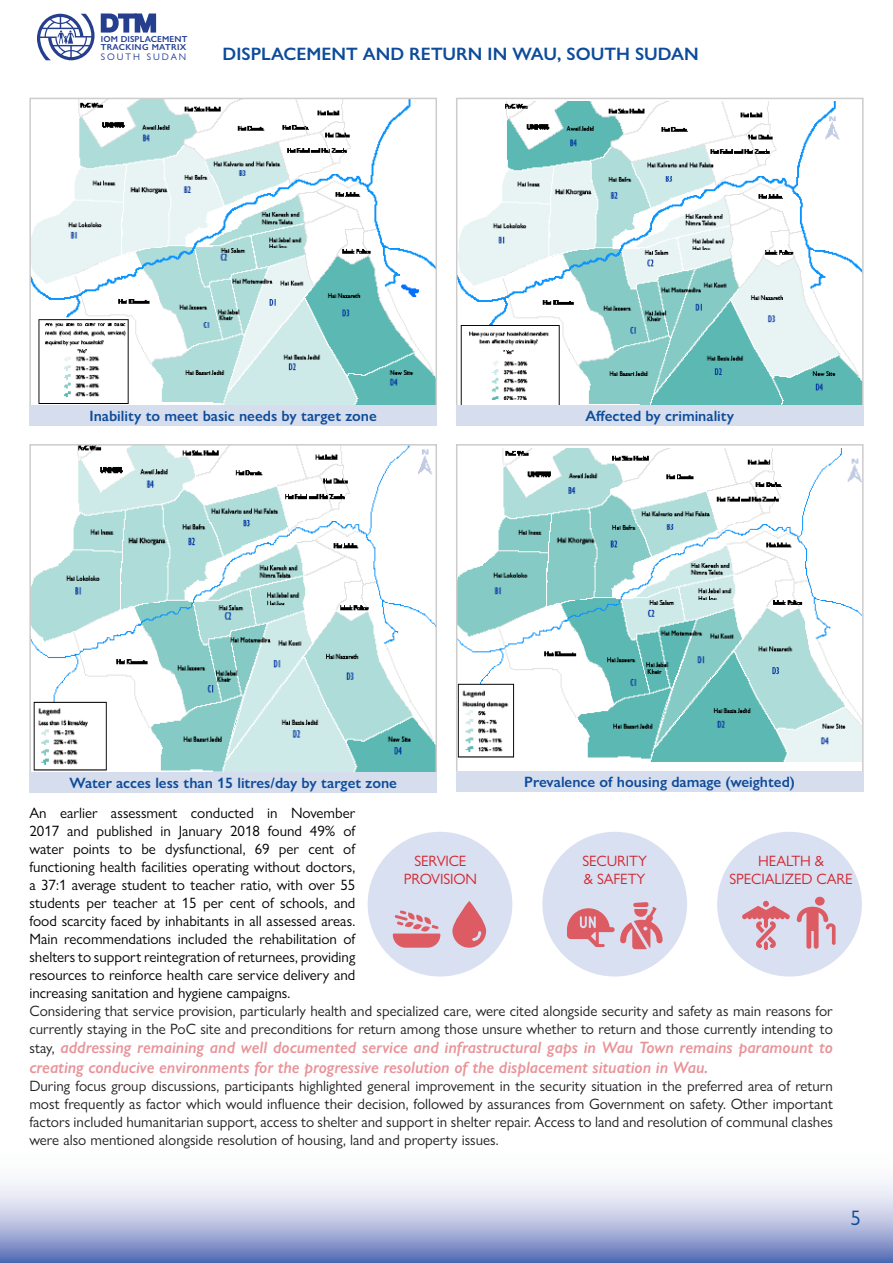
<style>
.page{position:relative;width:893px;height:1263px;background:#fff}
.page>*{position:absolute;margin:0;border:0;box-sizing:border-box;transform-origin:0 0}
.t1{font:21px "Gill Sans Nova";color:#0d4c9b}
.t2{font:600 18px "Gill Sans Nova";color:#0d4c9b}
.t3{font:italic 600 16.5px/19.8px "Gill Sans Nova";color:#e99398}
.t4{font:15px/18px "Gill Sans Nova";color:#231f20}
.t5{font:15px/18px "Gill Sans Nova";color:#000;text-align:justify}
.t6{font:600 15px "Gill Sans Nova";color:#0d4c9b}
.t7{font:15px "Gill Sans Nova";letter-spacing:-.01em;color:#d22630}
.t8{font:9.6px "Gill Sans Nova";letter-spacing:.205em;color:#223e95}
.t9{font:600 8.7px/7.8px "Gill Sans Nova";letter-spacing:.015em;color:#223e95}
.s1{font-weight:400;font-style:normal;font-size:15px;color:#231f20}
</style>
<div class="page">
<svg style="left:0;top:1182px;width:893px;height:81px;background:#b3bcdd"></svg>
<svg style="left:101px;top:14px;width:55px;height:19px"></svg>
<svg style="left:37px;top:14px;width:58px;height:46px"></svg>
<img style="left:32px;top:101px;width:402px;height:304px">
<div style="left:29px;top:98px;width:408px;height:313px;border:2px solid #ccc"></div>
<div style="left:29px;top:405px;width:408px;height:21px;background:#d6ddec"></div>
<img style="left:459px;top:101px;width:402px;height:304px">
<div style="left:456px;top:98px;width:408px;height:322px;border:2px solid #ccc"></div>
<div style="left:456px;top:405px;width:408px;height:21px;background:#d6ddec"></div>
<img style="left:32px;top:447px;width:402px;height:325px">
<div style="left:29px;top:444px;width:408px;height:344px;border:2px solid #ccc"></div>
<div style="left:29px;top:772px;width:408px;height:21px;background:#d6ddec"></div>
<img style="left:459px;top:448px;width:402px;height:313px">
<div style="left:456px;top:444px;width:408px;height:338px;border:2px solid #ccc"></div>
<div style="left:456px;top:771px;width:407px;height:21px;background:#d6ddec"></div>
<div style="left:368px;top:832px;width:144px;height:144px;background:#d9e0f1;border-radius:50%"></div>
<div style="left:542px;top:832px;width:145px;height:144px;background:#d9e0f1;border-radius:50%"></div>
<div style="left:717px;top:832px;width:145px;height:144px;background:#d9e0f1;border-radius:50%"></div>
<svg style="left:742px;top:901px;width:48px;height:49px"></svg>
<div style="left:815px;top:897px;width:10px;height:8px;background:#dd5c64;border-radius:50%"></div>
<svg style="left:797px;top:907px;width:38px;height:42px"></svg>
<svg style="left:567px;top:902px;width:96px;height:47px"></svg>
<svg style="left:393px;top:910px;width:47px;height:38px"></svg>
<svg style="left:452px;top:901px;width:34px;height:47px"></svg>
<p class="t9" style="left:101px;top:36px;width:88px">IOM DISPLACEMENT<br>TRACKING MATRIX</p>
<p class="t8" style="left:101px;top:51px;width:87px">SOUTH SUDAN</p>
<p class="t2" style="left:223px;top:43px;width:478px">DISPLACEMENT AND RETURN IN WAU, SOUTH SUDAN</p>
<p class="t6" style="left:89px;top:407px;width:289px">Inability to meet basic needs by target zone</p>
<p class="t6" style="left:585px;top:407px;width:150px">Affected by criminality</p>
<p class="t6" style="left:69px;top:774px;width:329px">Water acces less than 15 litres/day by target zone</p>
<p class="t6" style="left:524px;top:773px;width:272px">Prevalence of housing damage (weighted)</p>
<p class="t5" style="left:29px;top:803px;width:327px">An earlier assessment conducted in November 2017 and published in January 2018 found 49% of water points to be dysfunctional, 69 per cent of functioning health facilities operating without doctors, a 37:1 average student to teacher ratio, with over 55 students per teacher at 15 per cent of schools, and food scarcity faced by inhabitants in all assessed areas.<br>Main recommendations included the rehabilitation of shelters to support reintegration of returnees, providing resources to reinforce health care service delivery and increasing sanitation and hygiene campaigns.</p>
<p class="t4" style="left:29px;top:1001px;width:805px">Considering that service provision, particularly health and specialized care, were cited alongside security and safety as main reasons for currently staying in the PoC site and preconditions for return among those unsure whether to return and those currently intending to</p>
<p class="t3" style="left:29px;top:1037px;width:805px"><span class="s1">stay,</span> addressing remaining and well documented service and infrastructural gaps in Wau Town remains paramount to creating conducive environments for the progressive resolution of the displacement situation in Wau.</p>
<p class="t4" style="left:29px;top:1077px;width:805px;text-align:justify">During focus group discussions, participants highlighted general improvement in the security situation in the preferred area of return most frequently as factor which would influence their decision, followed by assurances from Government on safety. Other important factors included humanitarian support, access to shelter and support in shelter repair. Access to land and resolution of communal clashes were also mentioned alongside resolution of housing, land and property issues.</p>
<p class="t7" style="left:414px;top:852px;width:53px">SERVICE</p>
<p class="t7" style="left:404px;top:870px;width:75px">PROVISION</p>
<p class="t7" style="left:582px;top:852px;width:66px">SECURITY</p>
<p class="t7" style="left:584px;top:870px;width:63px">&amp; SAFETY</p>
<p class="t7" style="left:758px;top:852px;width:68px">HEALTH &amp;</p>
<p class="t7" style="left:729px;top:870px;width:125px">SPECIALIZED CARE</p>
<h1 class="t1" style="left:850px;top:1205px;width:12px">5</h1>
</div>
